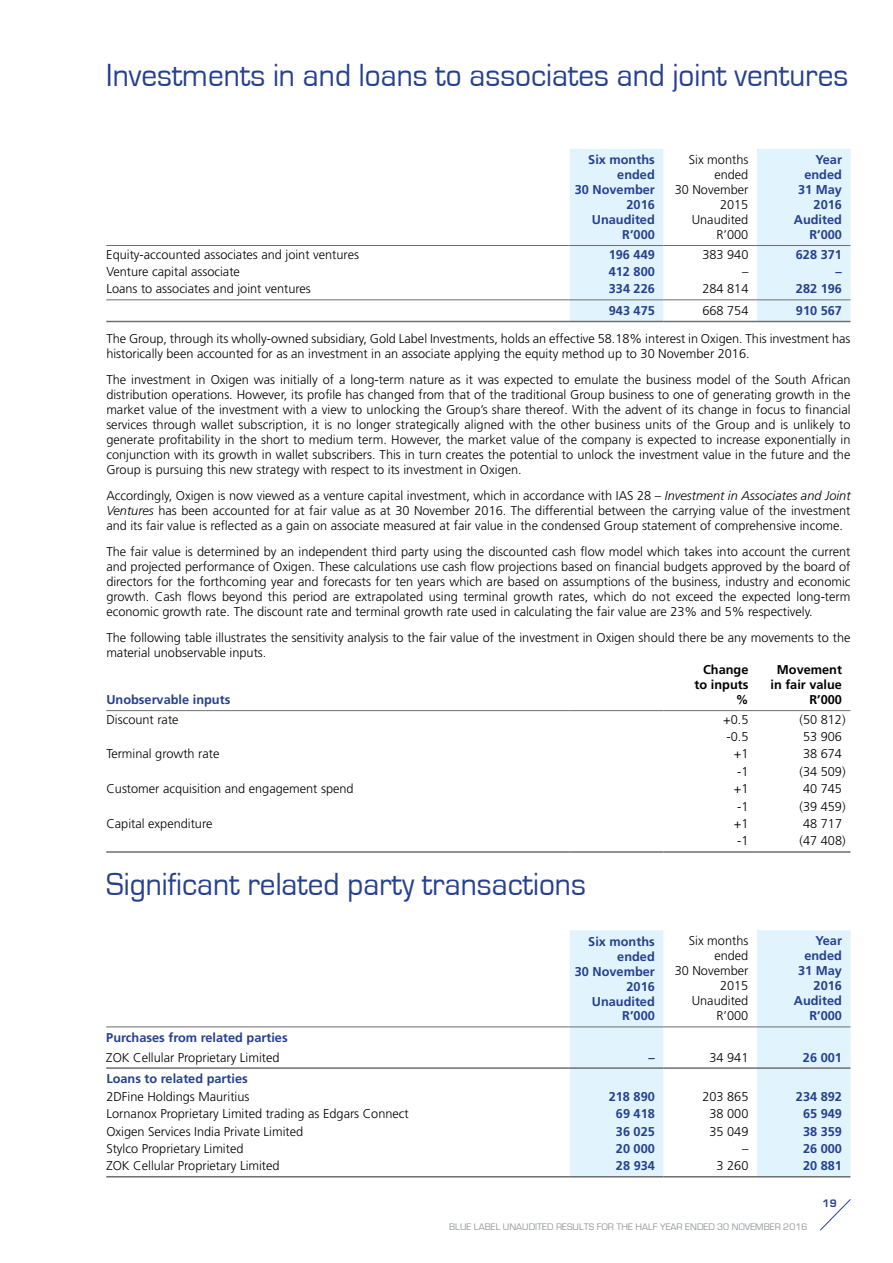
<style>
.page{position:relative;width:893px;height:1263px;background:#fff}
.page>*{position:absolute;margin:0;border:0;box-sizing:border-box;transform-origin:0 0}
.t1{font:33px "Eurostile";color:#25408f;scale:.95 1}
.t2{font:300 12.75px/15px "Frutiger LT Std";color:#000;text-align:justify}
.t3{font:700 12.75px/15px "Frutiger LT Std";color:#25408f;text-align:right}
.t4{font:700 12.75px/15px "Frutiger LT Std";color:#000;text-align:right}
.t5{font:700 11.25px "Eurostile";color:#25408f}
.t6{font:9.75px "Eurostile";letter-spacing:.005em;color:#939598}
.s1{font-style:italic}
</style>
<div class="page">
<svg style="left:820px;top:1199px;width:31px;height:32px"></svg>
<svg style="left:570px;top:149px;width:280px;height:172px;fill:#e1f4fd"></svg>
<hr style="left:106px;top:245px;width:464px;height:1px;background:#6d6e71">
<hr style="left:570px;top:245px;width:93px;height:1px;background:#6d6e71">
<hr style="left:663px;top:245px;width:94px;height:1px;background:#6d6e71">
<hr style="left:757px;top:245px;width:93px;height:1px;background:#6d6e71">
<hr style="left:106px;top:321px;width:464px;height:1px;background:#6d6e71">
<hr style="left:570px;top:321px;width:93px;height:1px;background:#6d6e71">
<hr style="left:663px;top:321px;width:94px;height:1px;background:#6d6e71">
<hr style="left:757px;top:321px;width:93px;height:1px;background:#6d6e71">
<hr style="left:106px;top:299px;width:464px;height:1px;background:#6d6e71">
<hr style="left:570px;top:299px;width:93px;height:1px;background:#6d6e71">
<hr style="left:663px;top:299px;width:94px;height:1px;background:#6d6e71">
<hr style="left:757px;top:299px;width:93px;height:1px;background:#6d6e71">
<hr style="left:106px;top:710px;width:464px;height:1px;background:#6d6e71">
<hr style="left:570px;top:710px;width:93px;height:1px;background:#6d6e71">
<hr style="left:663px;top:710px;width:94px;height:1px;background:#6d6e71">
<hr style="left:757px;top:710px;width:93px;height:1px;background:#6d6e71">
<hr style="left:106px;top:851px;width:464px;height:2px;background:#6d6e71">
<hr style="left:570px;top:851px;width:93px;height:2px;background:#6d6e71">
<hr style="left:663px;top:851px;width:94px;height:2px;background:#6d6e71">
<hr style="left:757px;top:851px;width:93px;height:2px;background:#6d6e71">
<svg style="left:570px;top:930px;width:280px;height:246px;fill:#e1f4fd"></svg>
<hr style="left:106px;top:1026px;width:464px;height:1px;background:#6d6e71">
<hr style="left:570px;top:1026px;width:93px;height:1px;background:#6d6e71">
<hr style="left:663px;top:1026px;width:94px;height:1px;background:#6d6e71">
<hr style="left:757px;top:1026px;width:93px;height:1px;background:#6d6e71">
<hr style="left:106px;top:1067px;width:464px;height:2px;background:#6d6e71">
<hr style="left:570px;top:1067px;width:93px;height:2px;background:#6d6e71">
<hr style="left:663px;top:1067px;width:94px;height:2px;background:#6d6e71">
<hr style="left:757px;top:1067px;width:93px;height:2px;background:#6d6e71">
<hr style="left:106px;top:1176px;width:464px;height:1px;background:#6d6e71">
<hr style="left:570px;top:1176px;width:93px;height:1px;background:#6d6e71">
<hr style="left:663px;top:1176px;width:94px;height:1px;background:#6d6e71">
<hr style="left:757px;top:1176px;width:93px;height:1px;background:#6d6e71">
<h1 class="t1" style="left:106px;top:57px;width:783px">Investments in and loans to associates and joint ventures</h1>
<p class="t3" style="left:575px;top:152px;width:82px">Six months ended<br>30 November<br>2016<br>Unaudited<br>R’000</p>
<p class="t2" style="left:675px;top:152px;width:75px;text-align:right">Six months ended<br>30 November<br>2015<br>Unaudited<br>R’000</p>
<p class="t3" style="left:794px;top:152px;width:50px">Year ended<br>31 May<br>2016<br>Audited<br>R’000</p>
<p class="t2" style="left:106px;top:247px;width:254px">Equity-accounted associates and joint ventures</p>
<p class="t3" style="left:609px;top:247px;width:48px">196 449</p>
<p class="t2" style="left:702px;top:247px;width:48px">383 940</p>
<p class="t3" style="left:796px;top:247px;width:48px">628 371</p>
<p class="t2" style="left:106px;top:264px;width:135px">Venture capital associate</p>
<p class="t3" style="left:609px;top:264px;width:48px">412 800</p>
<p class="t2" style="left:742px;top:264px;width:8px">–</p>
<p class="t3" style="left:836px;top:264px;width:8px">–</p>
<p class="t2" style="left:106px;top:282px;width:206px">Loans to associates and joint ventures</p>
<p class="t3" style="left:609px;top:281px;width:48px">334 226</p>
<p class="t2" style="left:702px;top:282px;width:48px">284 814</p>
<p class="t3" style="left:796px;top:281px;width:48px">282 196</p>
<p class="t3" style="left:609px;top:303px;width:48px">943 475</p>
<p class="t2" style="left:702px;top:303px;width:48px">668 754</p>
<p class="t3" style="left:796px;top:303px;width:48px">910 567</p>
<p class="t2" style="left:106px;top:331px;width:746px">The Group, through its wholly-owned subsidiary, Gold Label Investments, holds an effective 58.18% interest in Oxigen. This investment has historically been accounted for as an investment in an associate applying the equity method up to 30 November 2016.</p>
<p class="t2" style="left:106px;top:372px;width:746px">The investment in Oxigen was initially of a long-term nature as it was expected to emulate the business model of the South African distribution operations. However, its profile has changed from that of the traditional Group business to one of generating growth in the market value of the investment with a view to unlocking the Group’s share thereof. With the advent of its change in focus to financial services through wallet subscription, it is no longer strategically aligned with the other business units of the Group and is unlikely to generate profitability in the short to medium term. However, the market value of the company is expected to increase exponentially in conjunction with its growth in wallet subscribers. This in turn creates the potential to unlock the investment value in the future and the Group is pursuing this new strategy with respect to its investment in Oxigen.</p>
<p class="t2" style="left:106px;top:488px;width:746px">Accordingly, Oxigen is now viewed as a venture capital investment, which in accordance with IAS 28 – <span class="s1">Investment in Associates and Joint Ventures</span> has been accounted for at fair value as at 30 November 2016. The differential between the carrying value of the investment and its fair value is reflected as a gain on associate measured at fair value in the condensed Group statement of comprehensive income.</p>
<p class="t2" style="left:106px;top:544px;width:746px">The fair value is determined by an independent third party using the discounted cash flow model which takes into account the current and projected performance of Oxigen. These calculations use cash flow projections based on financial budgets approved by the board of directors for the forthcoming year and forecasts for ten years which are based on assumptions of the business, industry and economic growth. Cash flows beyond this period are extrapolated using terminal growth rates, which do not exceed the expected long-term economic growth rate. The discount rate and terminal growth rate used in calculating the fair value are 23% and 5% respectively.</p>
<p class="t2" style="left:106px;top:630px;width:746px">The following table illustrates the sensitivity analysis to the fair value of the investment in Oxigen should there be any movements to the material unobservable inputs.</p>
<p class="t3" style="left:106px;top:692px;width:125px">Unobservable inputs</p>
<p class="t4" style="left:695px;top:662px;width:55px">Change to inputs %</p>
<p class="t4" style="left:770px;top:662px;width:73px">Movement in fair value<br>R’000</p>
<p class="t2" style="left:106px;top:712px;width:74px">Discount rate</p>
<p class="t2" style="left:723px;top:712px;width:27px">+0.5</p>
<p class="t2" style="left:799px;top:712px;width:48px">(50 812)</p>
<p class="t2" style="left:726px;top:729px;width:23px">-0.5</p>
<p class="t2" style="left:803px;top:729px;width:40px">53 906</p>
<p class="t2" style="left:106px;top:747px;width:115px">Terminal growth rate</p>
<p class="t2" style="left:734px;top:747px;width:16px">+1</p>
<p class="t2" style="left:803px;top:747px;width:40px">38 674</p>
<p class="t2" style="left:737px;top:764px;width:13px">-1</p>
<p class="t2" style="left:799px;top:764px;width:48px">(34 509)</p>
<p class="t2" style="left:106px;top:781px;width:249px">Customer acquisition and engagement spend</p>
<p class="t2" style="left:734px;top:781px;width:16px">+1</p>
<p class="t2" style="left:803px;top:781px;width:40px">40 745</p>
<p class="t2" style="left:737px;top:799px;width:13px">-1</p>
<p class="t2" style="left:799px;top:799px;width:48px">(39 459)</p>
<p class="t2" style="left:106px;top:816px;width:108px">Capital expenditure</p>
<p class="t2" style="left:734px;top:816px;width:16px">+1</p>
<p class="t2" style="left:803px;top:816px;width:40px">48 717</p>
<p class="t2" style="left:737px;top:834px;width:13px">-1</p>
<p class="t2" style="left:799px;top:834px;width:48px">(47 408)</p>
<h1 class="t1" style="left:106px;top:866px;width:506px">Significant related party transactions</h1>
<p class="t3" style="left:575px;top:934px;width:82px">Six months ended<br>30 November<br>2016<br>Unaudited<br>R’000</p>
<p class="t2" style="left:675px;top:934px;width:75px;text-align:right">Six months ended<br>30 November<br>2015<br>Unaudited<br>R’000</p>
<p class="t3" style="left:794px;top:933px;width:50px">Year ended<br>31 May<br>2016<br>Audited<br>R’000</p>
<p class="t3" style="left:106px;top:1030px;width:183px">Purchases from related parties</p>
<p class="t2" style="left:106px;top:1050px;width:175px">ZOK Cellular Proprietary Limited</p>
<p class="t3" style="left:648px;top:1050px;width:8px">–</p>
<p class="t2" style="left:709px;top:1050px;width:40px">34 941</p>
<p class="t3" style="left:803px;top:1050px;width:40px">26 001</p>
<p class="t3" style="left:106px;top:1071px;width:143px">Loans to related parties</p>
<p class="t2" style="left:106px;top:1089px;width:145px">2DFine Holdings Mauritius</p>
<p class="t3" style="left:609px;top:1089px;width:48px">218 890</p>
<p class="t2" style="left:702px;top:1089px;width:48px">203 865</p>
<p class="t3" style="left:796px;top:1089px;width:48px">234 892</p>
<p class="t2" style="left:106px;top:1106px;width:304px">Lornanox Proprietary Limited trading as Edgars Connect</p>
<p class="t3" style="left:616px;top:1106px;width:40px">69 418</p>
<p class="t2" style="left:709px;top:1106px;width:40px">38 000</p>
<p class="t3" style="left:803px;top:1106px;width:40px">65 949</p>
<p class="t2" style="left:106px;top:1124px;width:198px">Oxigen Services India Private Limited</p>
<p class="t3" style="left:616px;top:1123px;width:40px">36 025</p>
<p class="t2" style="left:709px;top:1124px;width:40px">35 049</p>
<p class="t3" style="left:803px;top:1123px;width:40px">38 359</p>
<p class="t2" style="left:106px;top:1141px;width:139px">Stylco Proprietary Limited</p>
<p class="t3" style="left:616px;top:1141px;width:40px">20 000</p>
<p class="t2" style="left:742px;top:1141px;width:8px">–</p>
<p class="t3" style="left:803px;top:1141px;width:40px">26 000</p>
<p class="t2" style="left:106px;top:1158px;width:175px">ZOK Cellular Proprietary Limited</p>
<p class="t3" style="left:616px;top:1158px;width:40px">28 934</p>
<p class="t2" style="left:717px;top:1158px;width:33px">3 260</p>
<p class="t3" style="left:803px;top:1158px;width:40px">20 881</p>
<p class="t6" style="left:449px;top:1221px;width:360px">BLUE LABEL UNAUDITED RESULTS FOR THE HALF YEAR ENDED 30 NOVEMBER 2016</p>
<p class="t5" style="left:823px;top:1197px;width:16px">19</p>
</div>
